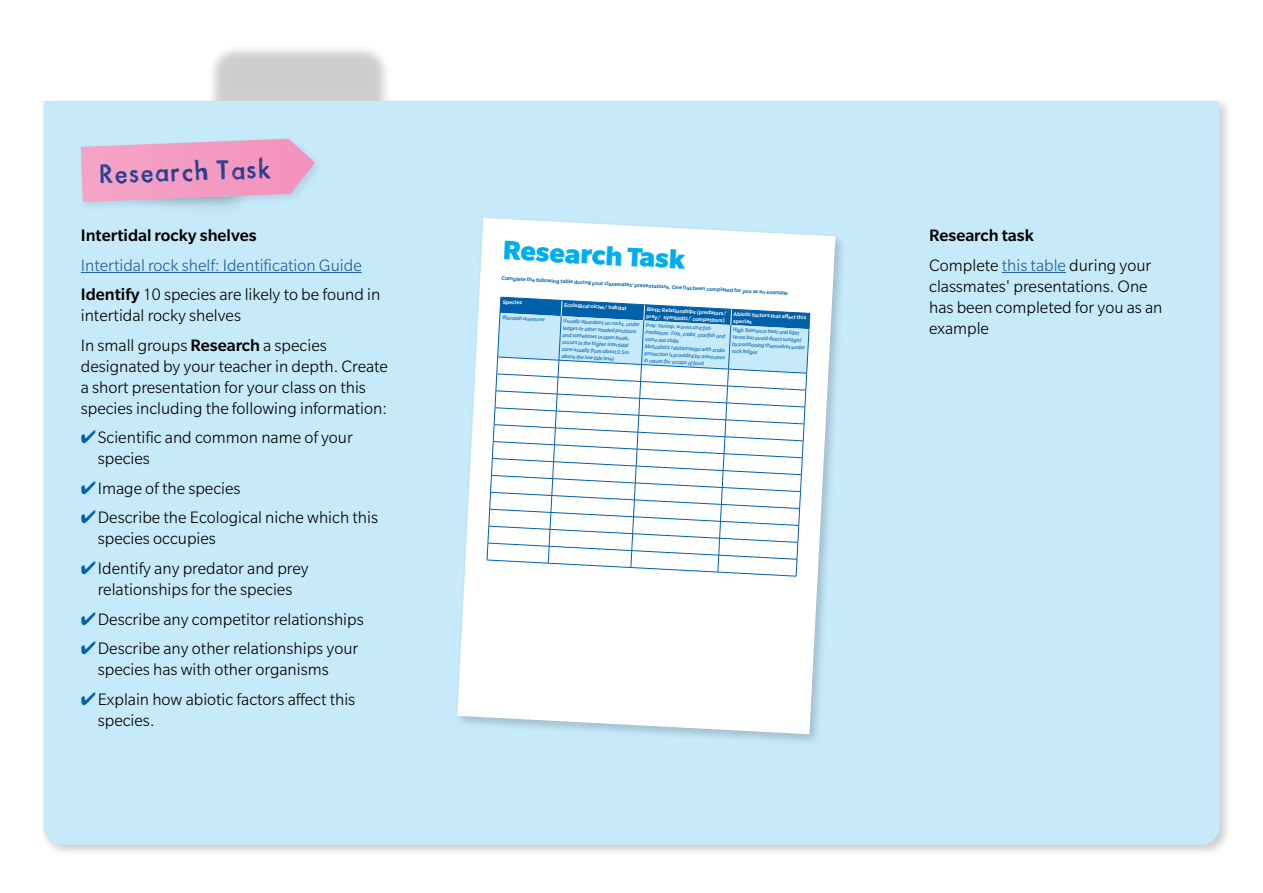
<style>
.page{position:relative;width:1263px;height:893px;background:#fff}
.page>*{position:absolute;margin:0;border:0;box-sizing:border-box;transform-origin:0 0}
.t1{font:900 28.95px "Slate Std";color:#00aeef}
.t2{font:25.2px "Itsa Sketch";color:#25408f}
.t3{font:300 18px/21px "Slate Std";color:#000}
.t4{font:300 18px/29.5px "Slate Std";color:#215e9e}
.t5{font:500 18px "Slate Std";color:#000}
.t6{font:italic 5.85px/7.1px "Slate Std";color:#0060a9}
.t7{font:500 5.85px/7.1px "Slate Std";color:#fff}
.t8{font:500 5.85px "Slate Std";color:#0060a9}
.s1{font-weight:500;color:#000}
.s2{color:#000}
.s3{font-weight:500}
.s4{color:#0060a9}
.s5{color:#215e9e}
</style>
<div class="page">
<div style="left:40px;top:44px;width:1192px;height:813px;background:#000;opacity:.2"></div>
<div style="left:44px;top:101px;width:1175px;height:744px;background:#c7eafb"></div>
<div style="left:77px;top:139px;width:175px;height:78px;background:#c7eafb"></div>
<div style="left:78px;top:136px;width:247px;height:77px;background:#000;opacity:.1"></div>
<svg style="left:81px;top:139px;width:234px;height:63px;background:#eaa7ca"></svg>
<hr style="left:81px;top:272px;width:281px;height:1px;background:#215e9e">
<div style="left:454px;top:214px;width:394px;height:533px;background:#000;opacity:.2"></div>
<svg style="left:457px;top:218px;width:378px;height:516px"></svg>
<svg style="left:486px;top:297px;width:324px;height:280px"></svg>
<hr style="left:1002px;top:272px;width:64px;height:1px;background:#215e9e">
<h2 class="t2" style="left:98px;top:162px;width:176px;rotate:-2deg">Research Task</h2>
<p class="t5" style="left:81px;top:226px;width:177px">Intertidal rocky shelves</p>
<p class="t4" style="left:81px;top:250px;width:301px">Intertidal rock shelf: Identification Guide<br><span class="s1">Identify</span> <span class="s2">10 species are likely to be found in</span></p>
<p class="t3" style="left:81px;top:301px;width:247px;line-height:29.5px">intertidal rocky shelves<br>In small groups <span class="s3">Research</span> a species</p>
<p class="t3" style="left:81px;top:356px;width:309px">designated by your teacher in depth. Create a short presentation for your class on this species including the following information:</p>
<p class="t3" style="left:98px;top:427px;width:257px;text-indent:-17px"><span class="s4">✔</span>Scientific and common name of your species</p>
<p class="t3" style="left:81px;top:478px;width:161px"><span class="s4">✔</span>Image of the species</p>
<p class="t3" style="left:98px;top:507px;width:282px;text-indent:-17px"><span class="s4">✔</span>Describe the Ecological niche which this species occupies</p>
<p class="t3" style="left:81px;top:558px;width:229px;text-align:center"><span class="s4">✔</span>Identify any predator and prey relationships for the species</p>
<p class="t3" style="left:81px;top:608px;width:284px"><span class="s4">✔</span>Describe any competitor relationships</p>
<p class="t3" style="left:98px;top:638px;width:262px;text-indent:-17px"><span class="s4">✔</span>Describe any other relationships your species has with other organisms</p>
<p class="t3" style="left:98px;top:688px;width:259px;text-indent:-17px"><span class="s4">✔</span>Explain how abiotic factors affect this species.</p>
<h1 class="t1" style="left:504px;top:234px;width:184px;rotate:3deg">Research Task</h1>
<p class="t3" style="left:929px;top:221px;width:224px;line-height:29.5px"><span class="s3">Research task<br></span>Complete <span class="s5">this table</span> during your</p>
<p class="t3" style="left:929px;top:276px;width:235px">classmates' presentations. One has been completed for you as an example</p>
<p class="t8" style="left:502px;top:275px;width:288px;rotate:3deg">Complete the following table during your classmates’ presentations. One has been completed for you as an example</p>
<p class="t7" style="left:503px;top:298px;width:21px;rotate:3deg">Species</p>
<p class="t7" style="left:564px;top:301px;width:64px;rotate:3deg">Ecological niche/ habitat</p>
<p class="t7" style="left:647px;top:306px;width:82px;rotate:3deg">Biotic Relationships (predators/ prey/ symbiotic/ competitors)</p>
<p class="t7" style="left:734px;top:310px;width:74px;rotate:3deg">Abiotic factors that affect this species</p>
<p class="t6" style="left:502px;top:314px;width:44px;rotate:3deg">Waratah anemone</p>
<p class="t6" style="left:563px;top:317px;width:78px;rotate:3deg">Usually abundant on rocks, under ledges or other shaded positions and sometimes in open pools, occurs in the higher intertidal zone usually from about 0.5m above the low tide level</p>
<p class="t6" style="left:646px;top:321px;width:82px;rotate:3deg">Prey: shrimp, worms and fi sh<br>Predators: Fish, crabs, starfi sh and some sea slugs<br>Mutualistic relationships with crabs protection is provided by anemones in return for scraps of food</p>
<p class="t6" style="left:733px;top:326px;width:75px;rotate:3deg">High Tolerance heat and light stress but avoid direct sunlight by positioning themselves under rock ledges</p>
</div>
